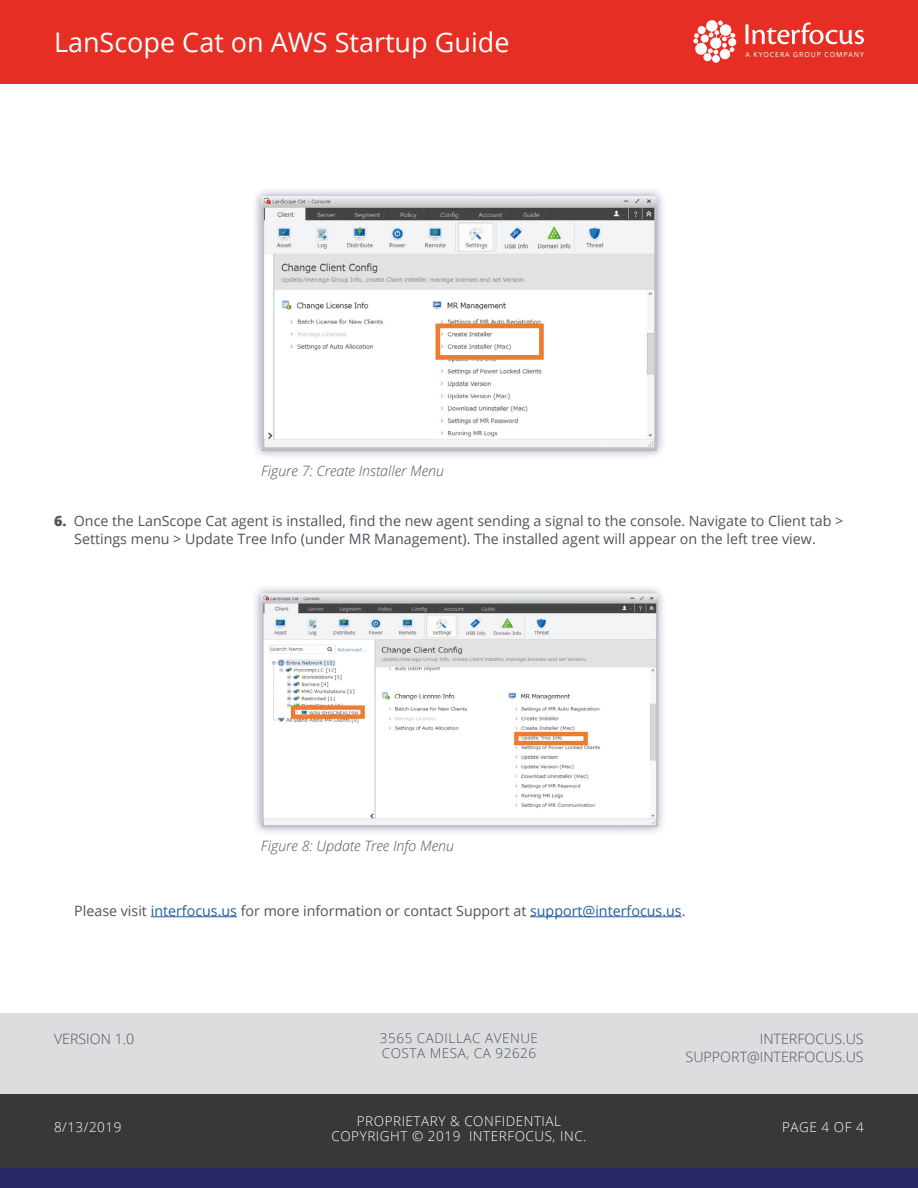
<style>
.page{position:relative;width:918px;height:1188px;background:#fff}
.page>*{position:absolute;margin:0;border:0;box-sizing:border-box;transform-origin:0 0}
.t1{font:27px "Open Sans";color:#fff}
.t2{font:14.25px/18px "Open Sans";color:#50535c;text-align:center}
.t3{font:italic 300 14.25px "Open Sans";color:#50535c}
.t4{font:300 14.25px/18px "Open Sans";color:#50545d;text-align:right}
.t5{font:300 13.5px/15px "Open Sans";letter-spacing:.04em;color:#fff;text-align:center}
.t6{font:300 13.5px/15px "Open Sans";letter-spacing:.04em;color:#50545d}
.t7{font:6.9px "Open Sans";letter-spacing:.135em;color:#fff}
.s1{font-weight:800}
.s2{color:#215e9e}
</style>
<div class="page">
<div style="left:0;top:1013px;width:917px;height:82px;background:#dcddde"></div>
<hr style="left:151px;top:916px;width:86px;height:1px;background:#215e9e">
<hr style="left:530px;top:916px;width:152px;height:1px;background:#215e9e">
<div style="left:252px;top:187px;width:414px;height:273px;background:#2a2968;opacity:.5"></div>
<img style="left:261px;top:197px;width:396px;height:253px">
<div style="left:252px;top:584px;width:414px;height:252px;background:#2a2968;opacity:.5"></div>
<img style="left:261px;top:594px;width:396px;height:233px">
<div style="left:0;top:0;width:918px;height:84px;background:#e72e25"></div>
<svg style="left:693px;top:20px;width:44px;height:43px"></svg>
<svg style="left:745px;top:22px;width:119px;height:22px"></svg>
<div style="left:0;top:1095px;width:918px;height:93px;background:#383838"></div>
<div style="left:0;top:1169px;width:918px;height:19px;background:#2a2968"></div>
<h1 class="t1" style="left:54px;top:24px;width:457px">LanScope Cat on AWS Startup Guide</h1>
<p class="t3" style="left:261px;top:461px;width:185px">Figure 7: Create Installer Menu</p>
<p class="t7" style="left:746px;top:50px;width:120px">A KYOCERA GROUP COMPANY</p>
<p class="t2" style="left:54px;top:511px;width:791px"><span class="s1">6.</span> Once the LanScope Cat agent is installed, find the new agent sending a signal to the console. Navigate to Client tab &gt;<br>Settings menu &gt; Update Tree Info (under MR Management). The installed agent will appear on the left tree view.</p>
<p class="t3" style="left:261px;top:836px;width:195px">Figure 8: Update Tree Info Menu</p>
<p class="t2" style="left:74px;top:901px;width:613px">Please visit <span class="s2">interfocus.us</span> for more information or contact Support at <span class="s2">support@interfocus.us</span>.</p>
<p class="t4" style="left:54px;top:1029px;width:82px">VERSION 1.0</p>
<p class="t6" style="left:380px;top:1031px;width:160px">3565 CADILLAC AVENUE<br>COSTA MESA, CA 92626</p>
<p class="t4" style="left:686px;top:1029px;width:180px">INTERFOCUS.US<br>SUPPORT@INTERFOCUS.US</p>
<p class="t5" style="left:332px;top:1114px;width:256px">PROPRIETARY &amp; CONFIDENTIAL<br>COPYRIGHT © 2019 INTERFOCUS, INC.</p>
<p class="t5" style="left:54px;top:1119px;width:69px">8/13/2019</p>
<p class="t5" style="left:782px;top:1119px;width:83px">PAGE 4 OF 4</p>
</div>
